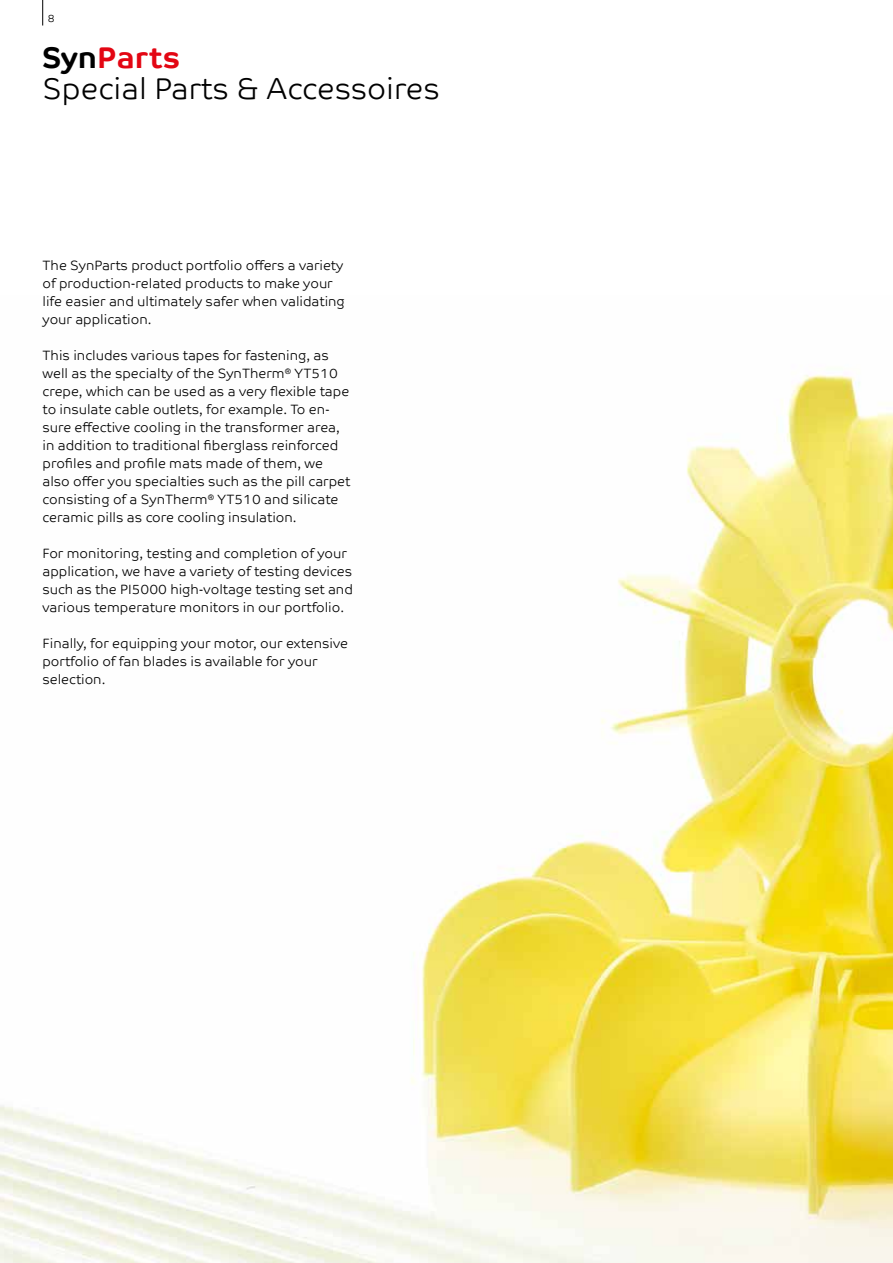
<style>
.page{position:relative;width:893px;height:1263px;background:#fff}
.page>*{position:absolute;margin:0;border:0;box-sizing:border-box;transform-origin:0 0}
.t1{font:300 30px/31.5px "Co Text";color:#000}
.t2{font:300 13.5px/18px "Co Text";color:#000}
.t3{font:300 10.5px "Co Text";color:#000}
.s1{font-weight:700}
.s2{font-weight:700;color:#e30613}
</style>
<div class="page">
<svg style="left:42px;top:0;width:1px;height:26px"></svg>
<img style="left:0;top:374px;width:893px;height:889px">
<p class="t3" style="left:48px;top:12px;width:8px">8</p>
<h1 class="t1" style="left:43px;top:41px;width:399px"><span class="s1">Syn</span><span class="s2">Parts<br></span>Special Parts &amp; Accessoires</h1>
<p class="t2" style="left:43px;top:256px;width:304px">The SynParts product portfolio offers a variety of production-related products to make your life easier and ultimately safer when validating your application.</p>
<p class="t2" style="left:43px;top:346px;width:309px">This includes various tapes for fastening, as well as the specialty of the SynTherm<sup>®</sup> YT510 crepe, which can be used as a very flexible tape to insulate cable outlets, for example. To en&shy;sure effective cooling in the transformer area, in addition to traditional fiberglass reinforced profiles and profile mats made of them, we also offer you specialties such as the pill carpet consisting of a SynTherm<sup>®</sup> YT510 and silicate ceramic pills as core cooling insulation.</p>
<p class="t2" style="left:43px;top:544px;width:312px">For monitoring, testing and completion of your application, we have a variety of testing devices such as the PI5000 high-voltage testing set and various temperature monitors in our portfolio.</p>
<p class="t2" style="left:43px;top:634px;width:307px">Finally, for equipping your motor, our extensive portfolio of fan blades is available for your selection.</p>
</div>
